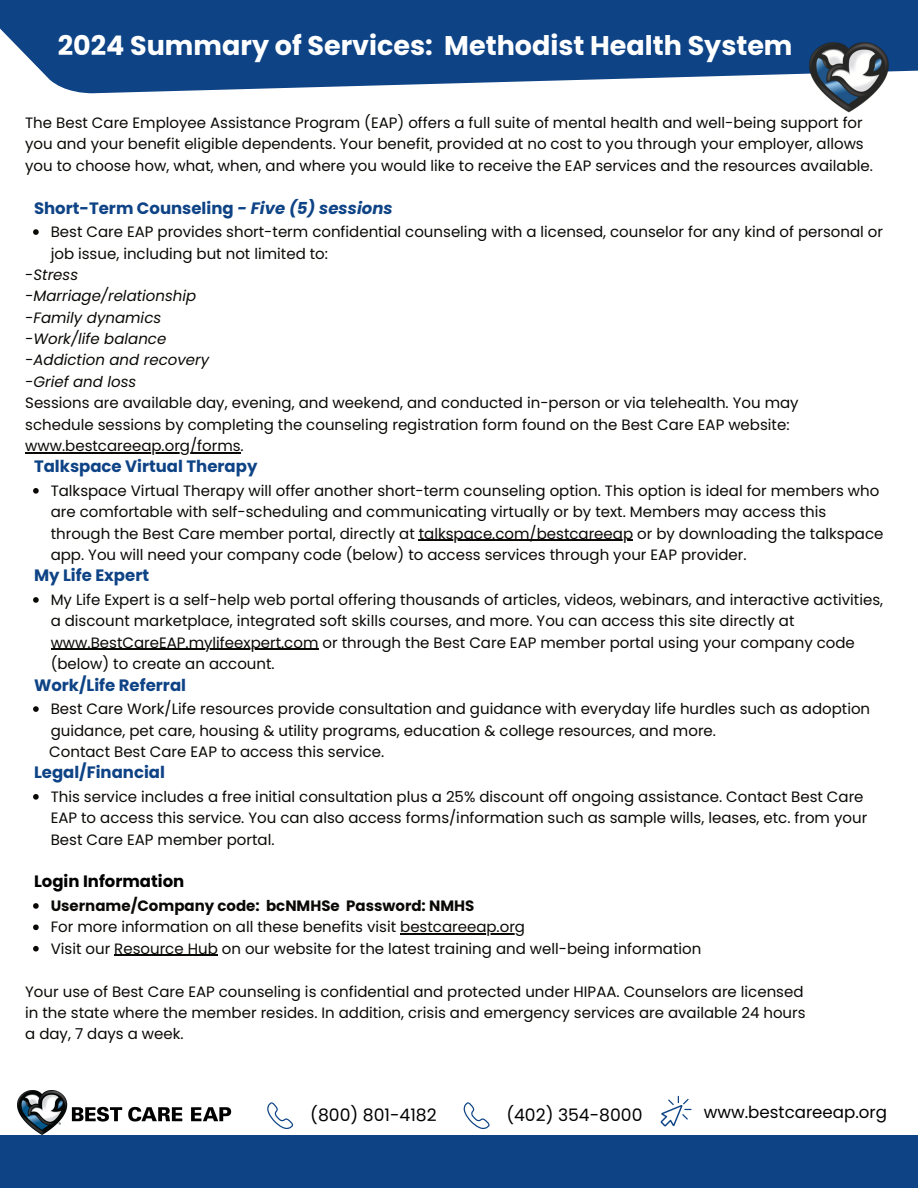
<style>
.page{position:relative;width:918px;height:1188px;background:#fff}
.page>*{position:absolute;margin:0;border:0;box-sizing:border-box;transform-origin:0 0}
.t1{font:700 27px "Poppins";color:#fff}
.t2{font:700 27px "Poppins";color:#fafafa}
.t3{font:17.25px "Poppins";color:#000}
.t4{font:16.65px "Poppins";color:#000}
.t5{font:700 16.5px "Poppins";color:#0e4386}
.t6{font:700 16.5px "Poppins";color:#000}
.t7{font:15px/21.3px "Poppins";color:#0a0906}
.t8{font:italic 15px "Poppins";color:#0a0906}
.t9{font:700 15px "Poppins";color:#0a0906}
.s1{font-style:italic}
.s2{font-style:normal}
</style>
<div class="page">
<svg style="left:33px;top:229px;width:6px;height:6px"></svg>
<hr style="left:25px;top:452px;width:216px;height:1px;background:#0a0906">
<svg style="left:33px;top:488px;width:6px;height:6px"></svg>
<hr style="left:419px;top:540px;width:214px;height:1px;background:#0a0906">
<svg style="left:33px;top:597px;width:6px;height:6px"></svg>
<hr style="left:51px;top:649px;width:267px;height:1px;background:#0a0906">
<svg style="left:33px;top:706px;width:6px;height:6px"></svg>
<svg style="left:33px;top:794px;width:6px;height:6px"></svg>
<svg style="left:33px;top:903px;width:6px;height:6px"></svg>
<svg style="left:33px;top:925px;width:6px;height:5px"></svg>
<hr style="left:400px;top:934px;width:125px;height:1px;background:#0a0906">
<svg style="left:33px;top:946px;width:6px;height:6px"></svg>
<hr style="left:114px;top:955px;width:104px;height:1px;background:#0a0906">
<div style="left:0;top:1135px;width:918px;height:53px;background:#0e4386"></div>
<svg style="left:0;top:0;width:918px;height:93px;background:#285893"></svg>
<img style="left:782px;top:35px;width:118px;height:78px">
<img style="left:18px;top:1090px;width:214px;height:44px">
<svg style="left:267px;top:1102px;width:27px;height:27px"></svg>
<svg style="left:463px;top:1102px;width:27px;height:27px"></svg>
<svg style="left:660px;top:1096px;width:32px;height:30px"></svg>
<p class="t2" style="left:59px;top:22px;width:276px">Why Best Care EAP?</p>
<p class="t1" style="left:58px;top:27px;width:736px">2024 Summary of Services: Methodist Health System</p>
<p class="t7" style="left:25px;top:112px;width:849px">The Best Care Employee Assistance Program (EAP) offers a full suite of mental health and well-being support for you and your benefit eligible dependents. Your benefit, provided at no cost to you through your employer, allows you to choose how, what, when, and where you would like to receive the EAP services and the resources available.</p>
<p class="t5" style="left:34px;top:196px;width:360px">Short-Term Counseling <span class="s1">- Five (5) sessions</span></p>
<p class="t7" style="left:51px;top:221px;width:834px">Best Care EAP provides short-term confidential counseling with a licensed, counselor for any kind of personal or job issue, including but not limited to:</p>
<p class="t8" style="left:25px;top:264px;width:55px"><span class="s2">-</span>Stress</p>
<p class="t8" style="left:25px;top:286px;width:173px">-Marriage/relationship</p>
<p class="t8" style="left:25px;top:307px;width:138px">-Family dynamics</p>
<p class="t8" style="left:25px;top:328px;width:143px">-Work/life balance</p>
<p class="t8" style="left:25px;top:350px;width:185px">-Addiction and recovery</p>
<p class="t8" style="left:25px;top:371px;width:113px">-Grief and loss</p>
<p class="t7" style="left:25px;top:392px;width:775px">Sessions are available day, evening, and weekend, and conducted in-person or via telehealth. You may schedule sessions by completing the counseling registration form found on the Best Care EAP website: www.bestcareeap.org/forms.</p>
<p class="t5" style="left:34px;top:455px;width:225px">Talkspace Virtual Therapy</p>
<p class="t7" style="left:51px;top:480px;width:834px">Talkspace Virtual Therapy will offer another short-term counseling option. This option is ideal for members who are comfortable with self-scheduling and communicating virtually or by text. Members may access this through the Best Care member portal, directly at talkspace.com/bestcareeap or by downloading the talkspace app. You will need your company code (below) to access services through your EAP provider.</p>
<p class="t5" style="left:34px;top:564px;width:117px">My Life Expert</p>
<p class="t7" style="left:51px;top:589px;width:834px">My Life Expert is a self-help web portal offering thousands of articles, videos, webinars, and interactive activities, a discount marketplace, integrated soft skills courses, and more. You can access this site directly at www.BestCareEAP.mylifeexpert.com or through the Best Care EAP member portal using your company code (below) to create an account.</p>
<p class="t5" style="left:34px;top:673px;width:154px">Work/Life Referral</p>
<p class="t7" style="left:51px;top:698px;width:821px">Best Care Work/Life resources provide consultation and guidance with everyday life hurdles such as adoption guidance, pet care, housing &amp; utility programs, education &amp; college resources, and more.</p>
<p class="t7" style="left:49px;top:741px;width:337px">Contact Best Care EAP to access this service.</p>
<p class="t5" style="left:34px;top:761px;width:132px">Legal/Financial</p>
<p class="t7" style="left:51px;top:786px;width:818px">This service includes a free initial consultation plus a 25% discount off ongoing assistance. Contact Best Care<br>EAP to access this service. You can also access forms/information such as sample wills, leases, etc. from your<br>Best Care EAP member portal.</p>
<p class="t6" style="left:34px;top:870px;width:152px">Login Information</p>
<p class="t9" style="left:51px;top:895px;width:425px">Username/Company code: bcNMHSe Password: NMHS</p>
<p class="t7" style="left:51px;top:916px;width:476px">For more information on all these benefits visit bestcareeap.org</p>
<p class="t7" style="left:51px;top:938px;width:652px">Visit our Resource Hub on our website for the latest training and well-being information</p>
<p class="t7" style="left:25px;top:981px;width:780px">Your use of Best Care EAP counseling is confidential and protected under HIPAA. Counselors are licensed</p>
<p class="t7" style="left:25px;top:1002px;width:782px">in the state where the member resides. In addition, crisis and emergency services are available 24 hours</p>
<p class="t7" style="left:25px;top:1023px;width:160px">a day, 7 days a week.</p>
<p class="t3" style="left:310px;top:1103px;width:128px">(800) 801-4182</p>
<p class="t3" style="left:506px;top:1103px;width:138px">(402) 354-8000</p>
<p class="t4" style="left:704px;top:1100px;width:185px">www.bestcareeap.org</p>
</div>
